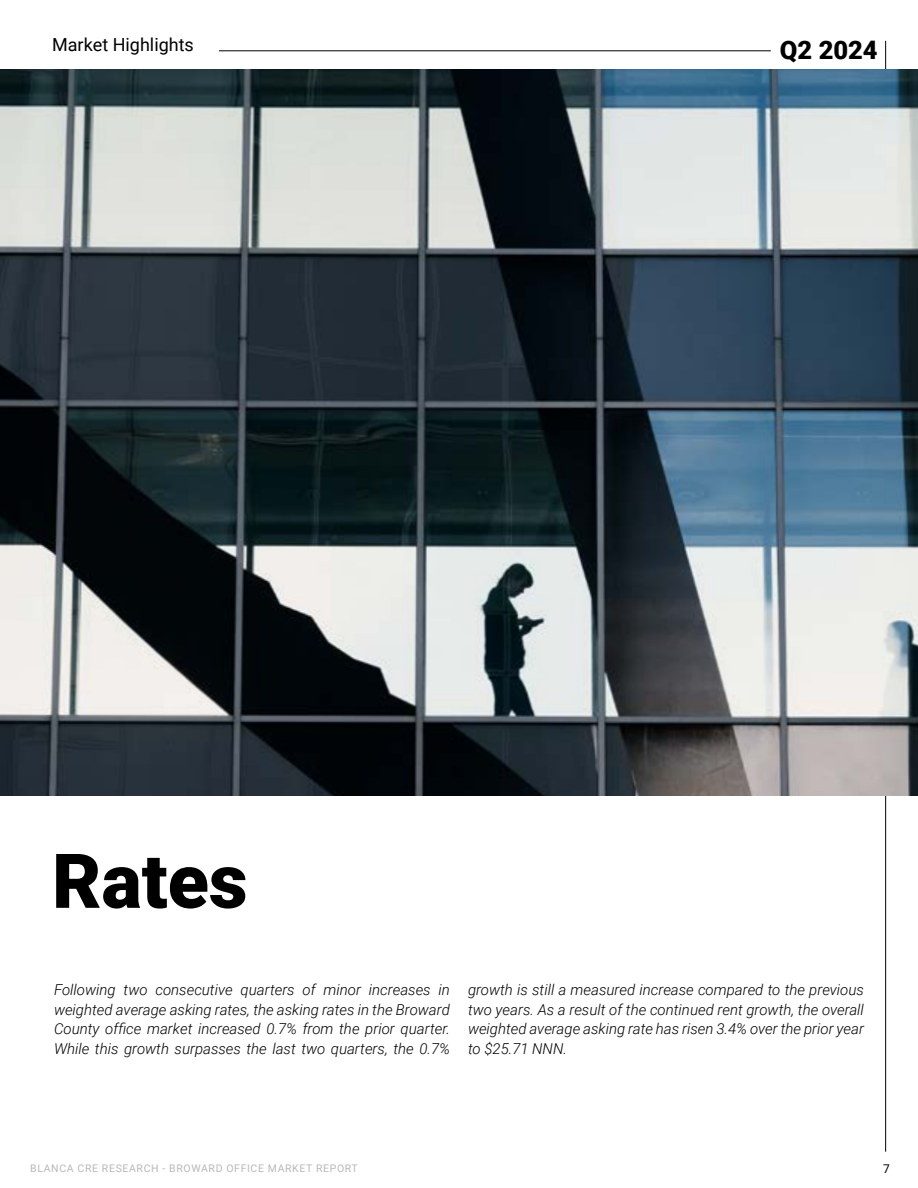
<style>
.page{position:relative;width:918px;height:1188px;background:#fff}
.page>*{position:absolute;margin:0;border:0;box-sizing:border-box;transform-origin:0 0}
.t1{font:900 75.75px "Roboto";color:#000}
.t2{font:900 25.5px "Roboto";color:#000}
.t3{font:18px "Roboto";color:#000}
.t4{font:italic 300 15px/19.5px "Roboto";color:#000;text-align:justify}
.t5{font:12px "Roboto";color:#000}
.t6{font:10.5px "Roboto";letter-spacing:.06em;color:#b6b8ba}
</style>
<div class="page">
<hr style="left:62px;top:50px;width:709px;height:1px;background:#000">
<hr style="left:885px;top:41px;width:1px;height:1111px;background:#000">
<img style="left:0;top:69px;width:918px;height:726px">
<div style="left:52px;top:38px;width:167px;height:27px;background:#fff"></div>
<p class="t3" style="left:52px;top:32px;width:143px">Market Highlights</p>
<h1 class="t1" style="left:52px;top:828px;width:197px">Rates</h1>
<h2 class="t2" style="left:780px;top:32px;width:99px">Q2 2024</h2>
<p class="t4" style="left:54px;top:980px;width:398px">Following two consecutive quarters of minor increases in weighted average asking rates, the asking rates in the Broward County office market increased 0.7% from the prior quarter.<br>While this growth surpasses the last two quarters, the 0.7%</p>
<p class="t4" style="left:468px;top:980px;width:397px">growth is still a measured increase compared to the previous two years. As a result of the continued rent growth, the overall weighted average asking rate has risen 3.4% over the prior year to $25.71 NNN.</p>
<p class="t6" style="left:30px;top:1160px;width:329px">BLANCA CRE RESEARCH - BROWARD OFFICE MARKET REPORT</p>
<p class="t5" style="left:883px;top:1160px;width:8px">7</p>
</div>
